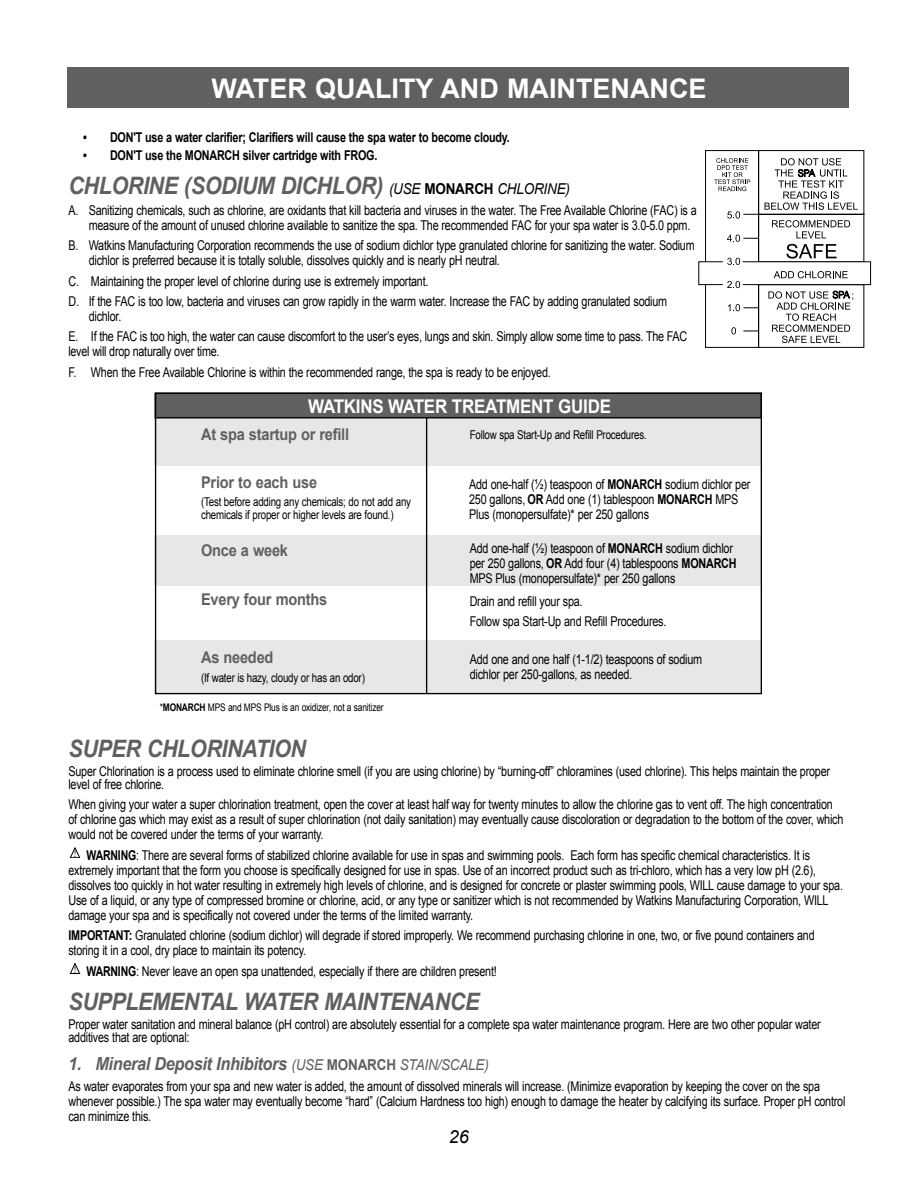
<style>
.page{position:relative;width:918px;height:1188px;background:#fff}
.page>*{position:absolute;margin:0;border:0;box-sizing:border-box;transform-origin:0 0}
.t1{font:700 27px "Arial";color:#fff}
.t2{font:italic 700 24px "Arial";letter-spacing:-.02em;color:#5f6062;scale:.9 1}
.t3{font:700 18.9px "Arial";letter-spacing:-.015em;color:#fff;scale:.9 1}
.t4{font:italic 700 18px "Arial";letter-spacing:-.02em;color:#5f6062;scale:.9 1}
.t5{font:italic 18px "Arial";color:#000}
.t6{font:700 16.2px "Arial";letter-spacing:-.015em;color:#5f6062;scale:.9 1}
.t7{font:13.5px/15px "Arial";letter-spacing:-.02em;color:#000;scale:.8 1}
.t8{font:700 13.5px "Arial";letter-spacing:-.02em;color:#000;scale:.8 1}
.t9{font:12.15px/13.5px "Arial";letter-spacing:-.02em;color:#000;scale:.8 1}
.t10{font:10.5px "Arial";letter-spacing:-.02em;color:#000;scale:.8 1}
.s1{font-weight:400;font-size:15px;color:#000}
.s2{font-style:normal;font-size:15px;color:#000}
.s3{font-weight:700}
.s4{font-weight:400;font-size:15px}
.s5{font-style:normal;font-size:15px}
</style>
<div class="page">
<svg style="left:70px;top:848px;width:10px;height:10px"></svg>
<svg style="left:70px;top:964px;width:10px;height:10px"></svg>
<div style="left:68px;top:68px;width:781px;height:40px;background:#5f6062"></div>
<div style="left:699px;top:262px;width:172px;height:23px;background:#fff;border:1px solid #000"></div>
<svg style="left:705px;top:150px;width:159px;height:198px"></svg>
<div style="left:155px;top:418px;width:607px;height:48px;background:#e7e7e7"></div>
<div style="left:155px;top:535px;width:607px;height:50px;background:#e7e7e7"></div>
<div style="left:155px;top:640px;width:607px;height:53px;background:#e7e7e7"></div>
<div style="left:155px;top:393px;width:606px;height:25px;background:#5f6062"></div>
<div style="left:155px;top:393px;width:607px;height:25px;border:1px solid #000"></div>
<hr style="left:426px;top:418px;width:1px;height:276px;background:#000">
<h1 class="t1" style="left:211px;top:70px;width:493px">WATER QUALITY AND MAINTENANCE</h1>
<p class="t8" style="left:83px;top:128px;width:535px">• DON'T use a water clarifier; Clarifiers will cause the spa water to become cloudy.</p>
<p class="t8" style="left:83px;top:147px;width:369px">• DON'T use the Monarch silver cartridge with FROG.</p>
<h2 class="t2" style="left:68px;top:170px;width:559px">CHL ORINE (SODIUM DICHL OR) <span class="s1">(USE</span> <span class="s2">Mon arch</span> <span class="s1">CHLORINE)</span></h2>
<p class="t7" style="left:89px;top:203px;width:762px;text-indent:-20px">A. Sanitizing chemicals, such as chlorine, are oxidants that kill bacteria and viruses in the water. The Free Available Chlorine (FAC) is a measure of the amount of unused chlorine available to sanitize the spa. The recommended FAC for your spa water is 3.0-5.0 ppm.</p>
<p class="t7" style="left:89px;top:238px;width:759px;text-indent:-20px">B. Watkins Manufacturing Corporation recommends the use of sodium dichlor type granulated chlorine for sanitizing the water. Sodium dichlor is preferred because it is totally soluble, dissolves quickly and is nearly pH neutral.</p>
<p class="t7" style="left:68px;top:271px;width:750px;line-height:20.4px">C. Maintaining the proper level of chlorine during use is extremely important.<br>D. If the FAC is too low, bacteria and viruses can grow rapidly in the warm water. Increase the FAC by adding granulated sodium</p>
<p class="t7" style="left:68px;top:306px;width:775px;line-height:20.4px;text-indent:20px">dichlor.<br>E. If the FAC is too high, the water can cause discomfort to the user’s eyes, lungs and skin. Simply allow some time to pass. The FAC</p>
<p class="t7" style="left:68px;top:342px;width:605px;line-height:20.4px">level will drop naturally over time.<br>F. When the Free Available Chlorine is within the recommended range, the spa is ready to be enjoyed.</p>
<h3 class="t3" style="left:308px;top:393px;width:338px">WATKINS water treatm ent gui de</h3>
<p class="t6" style="left:201px;top:424px;width:166px">At spa startup or refill</p>
<p class="t9" style="left:470px;top:429px;width:223px">Follow spa Start-Up and Refill Procedures.</p>
<p class="t6" style="left:201px;top:471px;width:130px">Prior to each use</p>
<p class="t9" style="left:201px;top:495px;width:264px">(Test before adding any chemicals; do not add any chemicals if proper or higher levels are found.)</p>
<p class="t7" style="left:469px;top:477px;width:353px">Add one-half (½) teaspoon of <span class="s3">Monarch</span> sodium dichlor per<br>250 gallons, <span class="s3">OR</span> Add one (1) tablespoon <span class="s3">Monarch</span> MPS<br>Plus (monopersulfate)* per 250 gallons</p>
<p class="t6" style="left:201px;top:540px;width:98px">Once a week</p>
<p class="t7" style="left:470px;top:541px;width:331px">Add one-half (½) teaspoon of <span class="s3">Monarch</span> sodium dichlor per 250 gallons, <span class="s3">OR</span> Add four (4) tablespoons <span class="s3">Monarch<br></span>MPS Plus (monopersulfate)* per 250 gallons</p>
<p class="t6" style="left:201px;top:589px;width:142px">Every four months</p>
<p class="t7" style="left:470px;top:591px;width:247px;line-height:20.4px">Drain and refill your spa.<br>Follow spa Start-Up and Refill Procedures.</p>
<p class="t6" style="left:201px;top:647px;width:82px">As needed</p>
<p class="t9" style="left:201px;top:671px;width:206px">(If water is hazy, cloudy or has an odor)</p>
<p class="t7" style="left:470px;top:652px;width:292px">Add one and one half (1-1/2) teaspoons of sodium dichlor per 250‑gallons, as needed.</p>
<p class="t10" style="left:160px;top:700px;width:282px">*<span class="s3">Monarch</span> MPS and MPS Plus is an oxidizer, not a sanitizer</p>
<h2 class="t2" style="left:68px;top:732px;width:266px">SUPER CHL ORINATION</h2>
<p class="t7" style="left:68px;top:764px;width:954px;line-height:13.5px">Super Chlorination is a process used to eliminate chlorine smell (if you are using chlorine) by “burning-off” chloramines (used chlorine). This helps maintain the proper level of free chlorine.</p>
<p class="t7" style="left:68px;top:797px;width:970px">When giving your water a super chlorination treatment, open the cover at least half way for twenty minutes to allow the chlorine gas to vent off. The high concentration of chlorine gas which may exist as a result of super chlorination (not daily sanitation) may eventually cause discoloration or degradation to the bottom of the cover, which would not be covered under the terms of your warranty.</p>
<p class="t7" style="left:68px;top:848px;width:970px;text-indent:18px"><span class="s3">WARNING</span>: There are several forms of stabilized chlorine available for use in spas and swimming pools. Each form has specific chemical characteristics. It is extremely important that the form you choose is specifically designed for use in spas. Use of an incorrect product such as tri-chloro, which has a very low pH (2.6), dissolves too quickly in hot water resulting in extremely high levels of chlorine, and is designed for concrete or plaster swimming pools, WILL cause damage to your spa.<br>Use of a liquid, or any type of compressed bromine or chlorine, acid, or any type or sanitizer which is not recommended by Watkins Manufacturing Corporation, WILL damage your spa and is specifically not covered under the terms of the limited warranty.</p>
<p class="t7" style="left:68px;top:928px;width:934px"><span class="s3">IMPORTANT:</span> Granulated chlorine (sodium dichlor) will degrade if stored improperly. We recommend purchasing chlorine in one, two, or five pound containers and storing it in a cool, dry place to maintain its potency.</p>
<p class="t7" style="left:87px;top:964px;width:514px"><span class="s3">WARNING</span>: Never leave an open spa unattended, especially if there are children present!</p>
<h2 class="t2" style="left:68px;top:985px;width:95px">SUPPLEMENTA</h2>
<h2 class="t2" style="left:225px;top:985px;width:38px">L WATER</h2>
<h2 class="t2" style="left:324px;top:985px;width:36px">MAINTENANCE</h2>
<p class="t7" style="left:68px;top:1017px;width:942px;line-height:13.5px">Proper water sanitation and mineral balance (pH control) are absolutely essential for a complete spa water maintenance program. Here are two other popular water additives that are optional:</p>
<h3 class="t4" style="left:68px;top:1052px;width:469px">1. MINERAL DEPOSIT INHIBITORS <span class="s4">(USE</span> <span class="s5">Mon arch</span> <span class="s4">STA IN/SCA LE)</span></h3>
<p class="t7" style="left:68px;top:1078px;width:973px">As water evaporates from your spa and new water is added, the amount of dissolved minerals will increase. (Minimize evaporation by keeping the cover on the spa whenever possible.) The spa water may eventually become “hard” (Calcium Hardness too high) enough to damage the heater by calcifying its surface. Proper pH control can minimize this.</p>
<h3 class="t5" style="left:449px;top:1125px;width:22px">26</h3>
</div>
